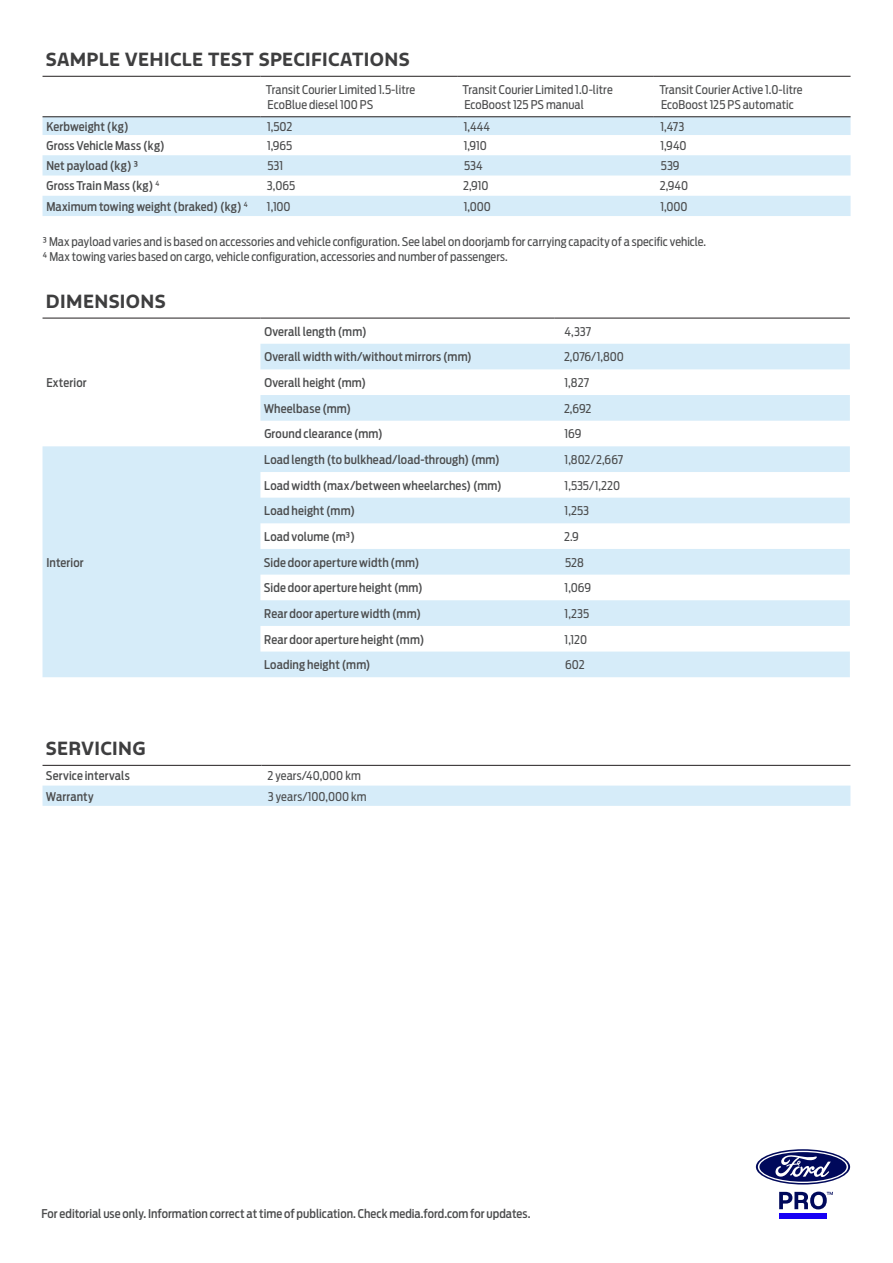
<style>
.page{position:relative;width:893px;height:1263px;background:#fff}
.page>*{position:absolute;margin:0;border:0;box-sizing:border-box;transform-origin:0 0}
.t1{font:18px "Ford F 1 Bold";letter-spacing:.02em;color:#3e3e3f}
.t2{font:500 12px "Ford Antenna Cond";letter-spacing:.01em;color:#4b4c4d}
.t3{font:12px/15px "Ford Antenna Cond";letter-spacing:.005em;color:#4b4c4d}
</style>
<div class="page">
<svg style="left:756px;top:1149px;width:94px;height:35px"></svg>
<svg style="left:758px;top:1151px;width:90px;height:32px"></svg>
<svg style="left:779px;top:1191px;width:54px;height:18px"></svg>
<div style="left:779px;top:1213px;width:47px;height:5px;background:#1700f4"></div>
<svg style="left:43px;top:344px;width:807px;height:333px;fill:#d6ecf9"></svg>
<hr style="left:43px;top:318px;width:217px;height:1px;background:#231f20">
<hr style="left:260px;top:318px;width:295px;height:1px;background:#231f20">
<hr style="left:555px;top:318px;width:295px;height:1px;background:#231f20">
<div style="left:43px;top:785px;width:807px;height:21px;background:#d6ecf9"></div>
<hr style="left:43px;top:765px;width:218px;height:1px;background:#231f20">
<hr style="left:261px;top:765px;width:589px;height:1px;background:#231f20">
<svg style="left:43px;top:118px;width:807px;height:98px;fill:#d6ecf9"></svg>
<hr style="left:43px;top:76px;width:217px;height:1px;background:#231f20">
<hr style="left:260px;top:76px;width:197px;height:1px;background:#231f20">
<hr style="left:457px;top:76px;width:197px;height:1px;background:#231f20">
<hr style="left:654px;top:76px;width:196px;height:1px;background:#231f20">
<hr style="left:43px;top:117px;width:217px;height:1px;background:#231f20">
<hr style="left:260px;top:117px;width:197px;height:1px;background:#231f20">
<hr style="left:457px;top:117px;width:197px;height:1px;background:#231f20">
<hr style="left:654px;top:117px;width:196px;height:1px;background:#231f20">
<h1 class="t1" style="left:46px;top:48px;width:365px">SAMPLE VEHICLE TEST SPECIFICATIONS</h1>
<p class="t3" style="left:266px;top:80px;width:151px">Transit Courier Limited 1.5-litre<br>EcoBlue diesel 100 PS</p>
<p class="t3" style="left:463px;top:80px;width:152px">Transit Courier Limited 1.0-litre<br>EcoBoost 125 PS manual</p>
<p class="t3" style="left:659px;top:80px;width:145px">Transit Courier Active 1.0-litre<br>EcoBoost 125 PS automatic</p>
<p class="t2" style="left:46px;top:116px;width:84px">Kerbweight (kg)</p>
<p class="t3" style="left:267px;top:117px;width:27px">1,502</p>
<p class="t3" style="left:464px;top:117px;width:28px">1,444</p>
<p class="t3" style="left:660px;top:117px;width:25px">1,473</p>
<p class="t2" style="left:46px;top:135px;width:120px">Gross Vehicle Mass (kg)</p>
<p class="t3" style="left:267px;top:137px;width:27px">1,965</p>
<p class="t3" style="left:464px;top:137px;width:25px">1,910</p>
<p class="t3" style="left:660px;top:137px;width:28px">1,940</p>
<p class="t2" style="left:46px;top:155px;width:94px">Net payload (kg) ³</p>
<p class="t3" style="left:267px;top:157px;width:17px">531</p>
<p class="t3" style="left:464px;top:157px;width:20px">534</p>
<p class="t3" style="left:661px;top:157px;width:20px">539</p>
<p class="t2" style="left:46px;top:176px;width:114px">Gross Train Mass (kg) <sup>4</sup></p>
<p class="t3" style="left:267px;top:177px;width:30px">3,065</p>
<p class="t3" style="left:463px;top:177px;width:27px">2,910</p>
<p class="t3" style="left:660px;top:177px;width:30px">2,940</p>
<p class="t2" style="left:46px;top:196px;width:203px">Maximum towing weight (braked) (kg) <sup>4</sup></p>
<p class="t3" style="left:267px;top:197px;width:25px">1,100</p>
<p class="t3" style="left:464px;top:197px;width:29px">1,000</p>
<p class="t3" style="left:660px;top:197px;width:29px">1,000</p>
<p class="t3" style="left:43px;top:232px;width:665px">³ Max payload varies and is based on accessories and vehicle configuration. See label on doorjamb for carrying capacity of a specific vehicle.<br>⁴ Max towing varies based on cargo, vehicle configuration, accessories and number of passengers.</p>
<h1 class="t1" style="left:46px;top:290px;width:121px">DIMENSIONS</h1>
<p class="t2" style="left:46px;top:372px;width:42px">Exterior</p>
<p class="t2" style="left:46px;top:552px;width:39px">Interior</p>
<p class="t2" style="left:264px;top:321px;width:104px">Overall length (mm)</p>
<p class="t3" style="left:565px;top:322px;width:28px">4,337</p>
<p class="t2" style="left:264px;top:347px;width:209px">Overall width with/without mirrors (mm)</p>
<p class="t3" style="left:564px;top:348px;width:61px">2,076/1,800</p>
<p class="t2" style="left:264px;top:372px;width:103px">Overall height (mm)</p>
<p class="t3" style="left:565px;top:374px;width:26px">1,827</p>
<p class="t2" style="left:264px;top:398px;width:89px">Wheelbase (mm)</p>
<p class="t3" style="left:564px;top:399px;width:29px">2,692</p>
<p class="t2" style="left:264px;top:423px;width:120px">Ground clearance (mm)</p>
<p class="t3" style="left:565px;top:425px;width:19px">169</p>
<p class="t2" style="left:264px;top:449px;width:237px">Load length (to bulkhead/load-through) (mm)</p>
<p class="t3" style="left:565px;top:451px;width:60px">1,802/2,667</p>
<p class="t2" style="left:264px;top:475px;width:239px">Load width (max/between wheelarches) (mm)</p>
<p class="t3" style="left:565px;top:476px;width:57px">1,535/1,220</p>
<p class="t2" style="left:264px;top:500px;width:92px">Load height (mm)</p>
<p class="t3" style="left:565px;top:502px;width:26px">1,253</p>
<p class="t2" style="left:264px;top:526px;width:92px">Load volume (m³)</p>
<p class="t3" style="left:564px;top:528px;width:16px">2.9</p>
<p class="t2" style="left:264px;top:552px;width:157px">Side door aperture width (mm)</p>
<p class="t3" style="left:565px;top:553px;width:20px">528</p>
<p class="t2" style="left:264px;top:577px;width:160px">Side door aperture height (mm)</p>
<p class="t3" style="left:565px;top:579px;width:28px">1,069</p>
<p class="t2" style="left:264px;top:603px;width:158px">Rear door aperture width (mm)</p>
<p class="t3" style="left:565px;top:605px;width:26px">1,235</p>
<p class="t2" style="left:264px;top:629px;width:162px">Rear door aperture height (mm)</p>
<p class="t3" style="left:565px;top:630px;width:24px">1,120</p>
<p class="t2" style="left:264px;top:654px;width:108px">Loading height (mm)</p>
<p class="t3" style="left:565px;top:656px;width:21px">602</p>
<h1 class="t1" style="left:46px;top:737px;width:101px">SERVICING</h1>
<p class="t2" style="left:46px;top:765px;width:85px">Service intervals</p>
<p class="t3" style="left:267px;top:767px;width:95px">2 years/40,000 km</p>
<p class="t2" style="left:46px;top:786px;width:49px">Warranty</p>
<p class="t3" style="left:268px;top:787px;width:100px">3 years/100,000 km</p>
<p class="t2" style="left:41px;top:1203px;width:490px">For editorial use only. Information correct at time of publication. Check media.ford.com for updates.</p>
</div>
